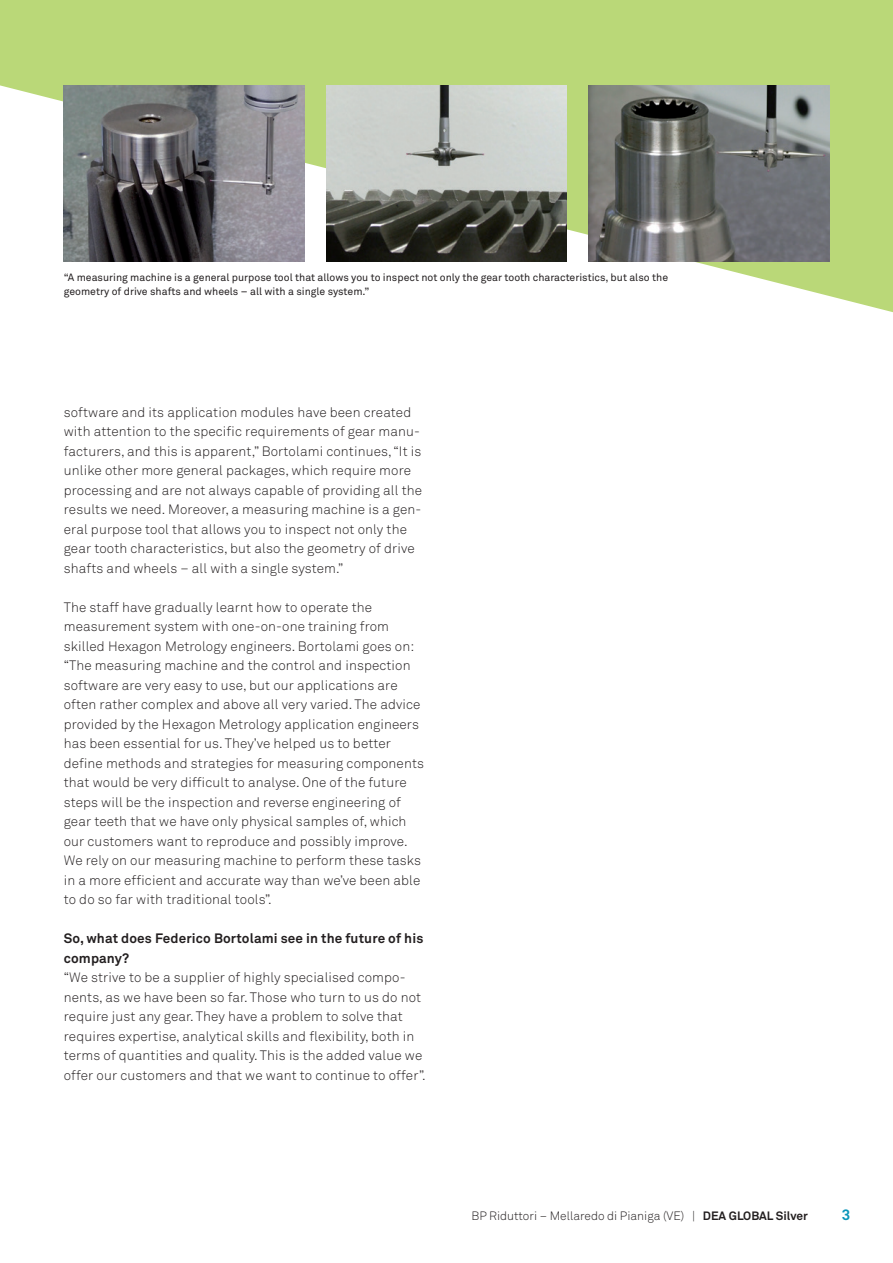
<style>
.page{position:relative;width:893px;height:1263px;background:#fff}
.page>*{position:absolute;margin:0;border:0;box-sizing:border-box;transform-origin:0 0}
.t1{font:700 15px "Akkurat Pro";color:#0c96ba}
.t2{font:13.5px/19.5px "Akkurat Light Pro";letter-spacing:.01em;color:#231f20}
.t3{font:700 13.5px/19.5px "Akkurat Pro";letter-spacing:.01em;color:#231f20}
.t4{font:12px "Akkurat Light Pro";color:#231f20}
.t5{font:700 12px "Akkurat Pro";color:#231f20}
.t6{font:10.5px/13.5px "Akkurat Pro";color:#231f20}
.s1{font-family:"Akkurat Pro";font-weight:700}
</style>
<div class="page">
<svg style="left:0;top:0;width:893px;height:313px;fill:#bad878"></svg>
<img style="left:64px;top:85px;width:240px;height:176px">
<img style="left:326px;top:85px;width:241px;height:176px">
<img style="left:589px;top:85px;width:240px;height:176px">
<p class="t6" style="left:64px;top:271px;width:606px">“A measuring machine is a general purpose tool that allows you to inspect not only the gear tooth characteristics, but also the geometry of drive shafts and wheels – all with a single system.”</p>
<p class="t2" style="left:64px;top:402px;width:360px">software and its application modules have been created with attention to the specific requirements of gear manu&shy;facturers, and this is apparent,” Bortolami continues, “It is unlike other more general packages, which require more processing and are not always capable of providing all the results we need. Moreover, a measuring machine is a gen&shy;eral purpose tool that allows you to inspect not only the gear tooth characteristics, but also the geometry of drive shafts and wheels – all with a single system.”</p>
<p class="t2" style="left:64px;top:597px;width:362px">The staff have gradually learnt how to operate the measurement system with one-on-one training from skilled Hexagon Metrology engineers. Bortolami goes on: “The measuring machine and the control and inspection software are very easy to use, but our applications are often rather complex and above all very varied. The advice provided by the Hexagon Metrology application engineers has been essential for us. They’ve helped us to better define methods and strategies for measuring components that would be very difficult to analyse. One of the future steps will be the inspection and reverse engineering of gear teeth that we have only physical samples of, which our customers want to reproduce and possibly improve.<br>We rely on our measuring machine to perform these tasks in a more efficient and accurate way than we’ve been able to do so far with traditional tools”.</p>
<p class="t3" style="left:64px;top:929px;width:361px">So, what does Federico Bortolami see in the future of his company?</p>
<p class="t2" style="left:64px;top:968px;width:363px">“We strive to be a supplier of highly specialised compo&shy;nents, as we have been so far. Those who turn to us do not require just any gear. They have a problem to solve that requires expertise, analytical skills and flexibility, both in terms of quantities and quality. This is the added value we offer our customers and that we want to continue to offer”.</p>
<p class="t4" style="left:471px;top:1209px;width:240px">BP Riduttori – Mellaredo di Pianiga (VE) | <span class="s1">DEA</span></p>
<p class="t5" style="left:729px;top:1209px;width:81px">GLOBAL Silver</p>
<p class="t1" style="left:842px;top:1206px;width:10px">3</p>
</div>
